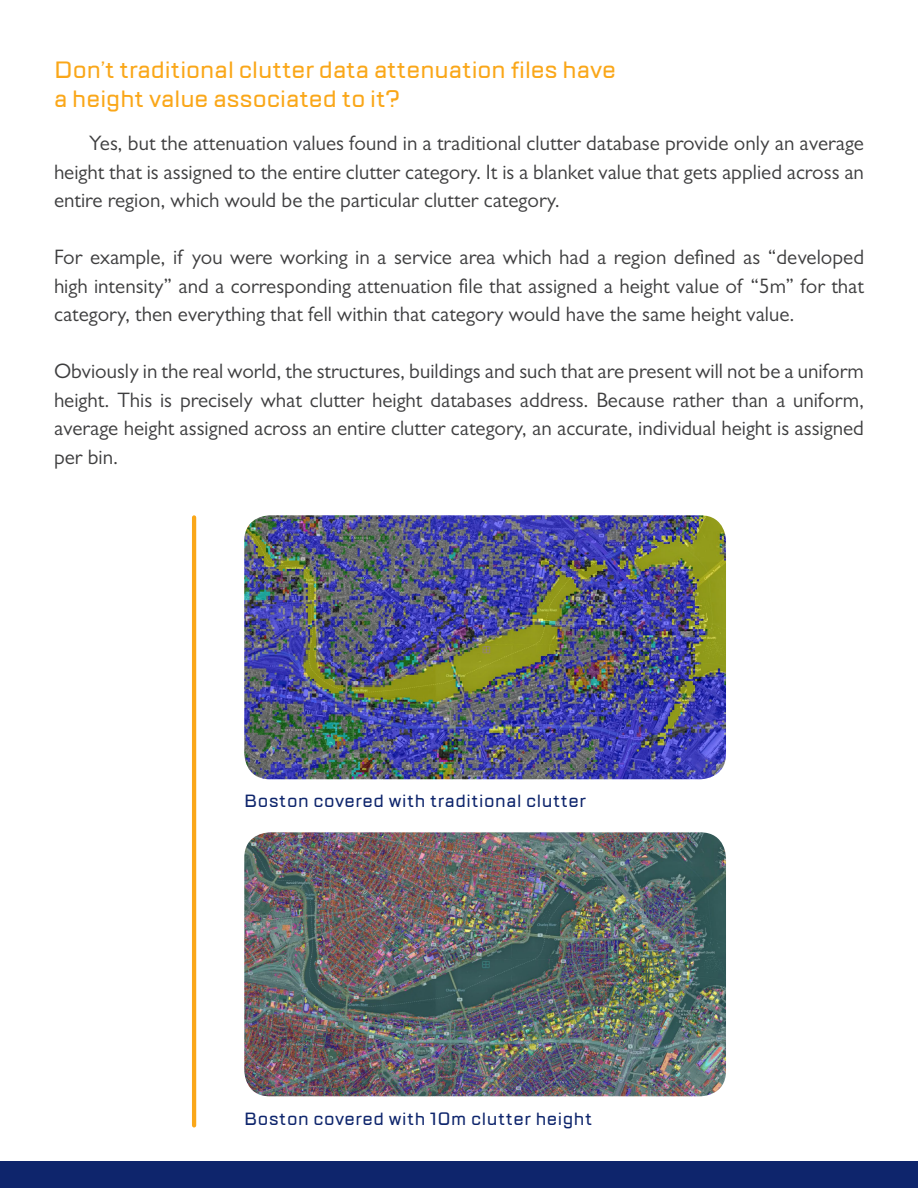
<style>
.page{position:relative;width:918px;height:1188px;background:#fff}
.page>*{position:absolute;margin:0;border:0;box-sizing:border-box;transform-origin:0 0}
.t1{font:500 24px "TT Lakes";color:#faa719}
.t2{font:21px/28.5px "Gill Sans MT Pro";color:#3e3e3f;text-align:justify}
.t3{font:500 18px "TT Lakes";letter-spacing:.03em;color:#0e256c}
</style>
<div class="page">
<div style="left:0;top:1162px;width:918px;height:26px;background:#0e256c"></div>
<img style="left:244px;top:515px;width:482px;height:264px">
<img style="left:244px;top:832px;width:482px;height:264px">
<hr style="left:192px;top:517px;width:4px;height:608px;background:#faa719">
<p class="t1" style="left:54px;top:54px;width:563px">Don’t traditional clutter data attenuation files have</p>
<p class="t1" style="left:54px;top:83px;width:348px">a height value associated to it?</p>
<p class="t2" style="left:54px;top:129px;width:812px;text-indent:35px">Yes, but the attenuation values found in a traditional clutter database provide only an average height that is assigned to the entire clutter category. It is a blanket value that gets applied across an entire region, which would be the particular clutter category.</p>
<p class="t2" style="left:54px;top:243px;width:812px">For example, if you were working in a service area which had a region defined as “developed high intensity” and a corresponding attenuation file that assigned a height value of “5m” for that category, then everything that fell within that category would have the same height value.</p>
<p class="t2" style="left:54px;top:357px;width:812px">Obviously in the real world, the structures, buildings and such that are present will not be a uniform height. This is precisely what clutter height databases address. Because rather than a uniform, average height assigned across an entire clutter category, an accurate, individual height is assigned per bin.</p>
<p class="t3" style="left:244px;top:790px;width:343px">Boston covered with traditional clutter</p>
<p class="t3" style="left:244px;top:1107px;width:350px">Boston covered with 10m clutter height</p>
</div>
